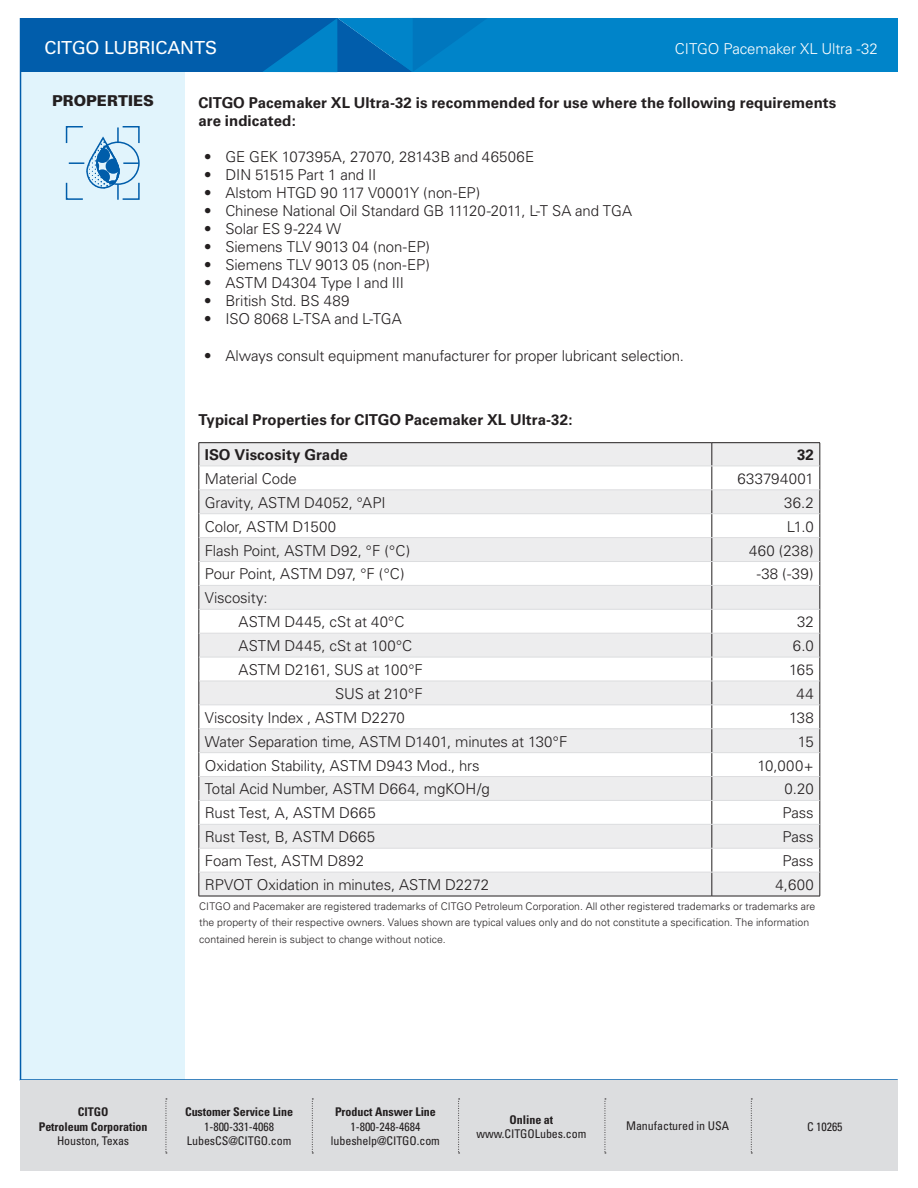
<style>
.page{position:relative;width:918px;height:1188px;background:#fff}
.page>*{position:absolute;margin:0;border:0;box-sizing:border-box;transform-origin:0 0}
.Headers{font:18px "Univers";letter-spacing:-.01em;color:#fff}
.t1{font:300 15px "Univers";letter-spacing:-.01em;color:#231f20}
.Disclaimers{font:700 15px/18px "Univers";letter-spacing:.005em;color:#231f20}
.t2{font:300 15px "Univers";letter-spacing:.01em;color:#231f20}
.Headers-2{font:300 15px "Univers";letter-spacing:-.01em;color:#fff}
.Headers-3{font:900 15px "Univers";color:#231f20}
.t3{font:300 15px "Univers";letter-spacing:.02em;color:#231f20}
.t4{font:condensed 12px/14.4px "Univers";letter-spacing:-.005em;color:#231f20;text-align:center}
.t5{font:700 condensed 12px/14.4px "Univers";letter-spacing:-.005em;color:#231f20;text-align:center}
.Disclaimers-2{font:300 10.5px/16.5px "Univers";letter-spacing:.005em;color:#231f20}
.s1{font-weight:400}
.s2{font-weight:700}
</style>
<div class="page">
<svg style="left:200px;top:443px;width:620px;height:453px;fill:#ededee"></svg>
<hr style="left:199px;top:442px;width:513px;height:1px;background:#231f20">
<hr style="left:712px;top:442px;width:108px;height:1px;background:#231f20">
<svg style="left:199px;top:443px;width:1px;height:453px"></svg>
<svg style="left:712px;top:443px;width:1px;height:453px"></svg>
<svg style="left:820px;top:443px;width:1px;height:453px"></svg>
<hr style="left:199px;top:896px;width:513px;height:1px;background:#231f20">
<hr style="left:712px;top:896px;width:108px;height:1px;background:#231f20">
<hr style="left:199px;top:466px;width:513px;height:1px;background:#dcdddf">
<hr style="left:712px;top:466px;width:108px;height:1px;background:#dcdddf">
<hr style="left:199px;top:490px;width:513px;height:1px;background:#dcdddf">
<hr style="left:712px;top:490px;width:108px;height:1px;background:#dcdddf">
<hr style="left:199px;top:513px;width:513px;height:1px;background:#dcdddf">
<hr style="left:712px;top:513px;width:108px;height:1px;background:#dcdddf">
<hr style="left:199px;top:537px;width:513px;height:1px;background:#dcdddf">
<hr style="left:712px;top:537px;width:108px;height:1px;background:#dcdddf">
<hr style="left:199px;top:561px;width:513px;height:1px;background:#dcdddf">
<hr style="left:712px;top:561px;width:108px;height:1px;background:#dcdddf">
<hr style="left:199px;top:585px;width:513px;height:1px;background:#dcdddf">
<hr style="left:712px;top:585px;width:108px;height:1px;background:#dcdddf">
<hr style="left:199px;top:609px;width:513px;height:1px;background:#dcdddf">
<hr style="left:712px;top:609px;width:108px;height:1px;background:#dcdddf">
<hr style="left:199px;top:633px;width:513px;height:1px;background:#dcdddf">
<hr style="left:712px;top:633px;width:108px;height:1px;background:#dcdddf">
<hr style="left:199px;top:657px;width:513px;height:1px;background:#dcdddf">
<hr style="left:712px;top:657px;width:108px;height:1px;background:#dcdddf">
<hr style="left:199px;top:681px;width:513px;height:1px;background:#dcdddf">
<hr style="left:712px;top:681px;width:108px;height:1px;background:#dcdddf">
<hr style="left:199px;top:705px;width:513px;height:1px;background:#dcdddf">
<hr style="left:712px;top:705px;width:108px;height:1px;background:#dcdddf">
<hr style="left:199px;top:729px;width:513px;height:1px;background:#dcdddf">
<hr style="left:712px;top:729px;width:108px;height:1px;background:#dcdddf">
<hr style="left:199px;top:752px;width:513px;height:1px;background:#dcdddf">
<hr style="left:712px;top:752px;width:108px;height:1px;background:#dcdddf">
<hr style="left:199px;top:776px;width:513px;height:1px;background:#dcdddf">
<hr style="left:712px;top:776px;width:108px;height:1px;background:#dcdddf">
<hr style="left:199px;top:800px;width:513px;height:1px;background:#dcdddf">
<hr style="left:712px;top:800px;width:108px;height:1px;background:#dcdddf">
<hr style="left:199px;top:824px;width:513px;height:1px;background:#dcdddf">
<hr style="left:712px;top:824px;width:108px;height:1px;background:#dcdddf">
<hr style="left:199px;top:848px;width:513px;height:1px;background:#dcdddf">
<hr style="left:712px;top:848px;width:108px;height:1px;background:#dcdddf">
<hr style="left:199px;top:872px;width:513px;height:1px;background:#dcdddf">
<hr style="left:712px;top:872px;width:108px;height:1px;background:#dcdddf">
<div style="left:21px;top:65px;width:164px;height:1015px;background:#e1f4fc"></div>
<hr style="left:20px;top:18px;width:1px;height:1062px;background:#015dab">
<hr style="left:20px;top:1079px;width:878px;height:2px;background:#015dab">
<div style="left:21px;top:18px;width:316px;height:54px;background:#015dab"></div>
<div style="left:396px;top:18px;width:502px;height:54px;background:#0084c9"></div>
<svg style="left:263px;top:18px;width:223px;height:54px"></svg>
<svg style="left:66px;top:126px;width:74px;height:74px"></svg>
<div style="left:20px;top:1081px;width:878px;height:90px;background:#dcdddf"></div>
<svg style="left:751px;top:1099px;width:1px;height:55px"></svg>
<svg style="left:605px;top:1099px;width:1px;height:55px"></svg>
<svg style="left:458px;top:1099px;width:2px;height:55px"></svg>
<svg style="left:312px;top:1099px;width:1px;height:55px"></svg>
<svg style="left:166px;top:1099px;width:1px;height:55px"></svg>
<p class="Headers" style="left:45px;top:37px;width:174px">CITGO LUBRICANTS</p>
<p class="Headers-2" style="left:675px;top:40px;width:204px">CITGO Pacemaker XL Ultra -32</p>
<p class="Headers-3" style="left:52px;top:92px;width:103px">PROPERTIES</p>
<p class="Disclaimers" style="left:198px;top:94px;width:639px">CITGO Pacemaker XL Ultra-32 is recommended for use where the following requirements are indicated:</p>
<p class="t1" style="left:205px;top:148px;width:331px"><span class="s1">•</span> GE GEK 107395A, 27070, 28143B and 46506E</p>
<p class="t1" style="left:205px;top:166px;width:173px"><span class="s1">•</span> DIN 51515 Part 1 and II</p>
<p class="t1" style="left:205px;top:184px;width:277px"><span class="s1">•</span> Alstom HTGD 90 117 V0001Y (non-EP)</p>
<p class="t1" style="left:205px;top:202px;width:428px"><span class="s1">•</span> Chinese National Oil Standard GB 11120-2011, L-T SA and TGA</p>
<p class="t1" style="left:205px;top:220px;width:138px"><span class="s1">•</span> Solar ES 9-224 W</p>
<p class="t1" style="left:205px;top:238px;width:226px"><span class="s1">•</span> Siemens TLV 9013 04 (non-EP)</p>
<p class="t1" style="left:205px;top:256px;width:226px"><span class="s1">•</span> Siemens TLV 9013 05 (non-EP)</p>
<p class="t1" style="left:205px;top:274px;width:200px"><span class="s1">•</span> ASTM D4304 Type I and III</p>
<p class="t1" style="left:205px;top:292px;width:146px"><span class="s1">•</span> British Std. BS 489</p>
<p class="t1" style="left:205px;top:310px;width:198px"><span class="s1">•</span> ISO 8068 L-TSA and L-TGA</p>
<p class="t1" style="left:205px;top:346px;width:480px"><span class="s1">•</span> Always consult equipment manufacturer for proper lubricant selection.</p>
<p class="Disclaimers" style="left:199px;top:411px;width:376px">Typical Properties for CITGO Pacemaker XL Ultra-32:</p>
<p class="Disclaimers" style="left:205px;top:446px;width:145px">ISO Viscosity Grade</p>
<p class="Disclaimers" style="left:797px;top:446px;width:18px">32</p>
<p class="t1" style="left:205px;top:469px;width:93px">Material Code</p>
<p class="t3" style="left:737px;top:469px;width:78px">633794001</p>
<p class="t1" style="left:205px;top:493px;width:182px">Gravity, ASTM D4052, °API</p>
<p class="t1" style="left:784px;top:493px;width:31px">36.2</p>
<p class="t1" style="left:205px;top:517px;width:133px">Color, ASTM D1500</p>
<p class="t1" style="left:787px;top:517px;width:28px">L1.0</p>
<p class="t1" style="left:205px;top:541px;width:207px">Flash Point, ASTM D92, °F (°C)</p>
<p class="t1" style="left:749px;top:541px;width:66px">460 (238)</p>
<p class="t1" style="left:205px;top:565px;width:201px">Pour Point, ASTM D97, °F (°C)</p>
<p class="t1" style="left:757px;top:565px;width:59px">-38 (-39)</p>
<p class="t1" style="left:205px;top:589px;width:64px">Viscosity:</p>
<p class="t2" style="left:239px;top:613px;width:167px">ASTM D445, cSt at 40°C</p>
<p class="t1" style="left:797px;top:613px;width:18px">32</p>
<p class="t2" style="left:239px;top:637px;width:175px">ASTM D445, cSt at 100°C</p>
<p class="t1" style="left:793px;top:637px;width:22px">6.0</p>
<p class="t1" style="left:239px;top:661px;width:186px">ASTM D2161, SUS at 100°F</p>
<p class="t1" style="left:789px;top:661px;width:26px">165</p>
<p class="t1" style="left:335px;top:685px;width:89px">SUS at 210°F</p>
<p class="t1" style="left:797px;top:685px;width:19px">44</p>
<p class="t1" style="left:205px;top:708px;width:202px">Viscosity Index , ASTM D2270</p>
<p class="t1" style="left:789px;top:708px;width:26px">138</p>
<p class="t1" style="left:205px;top:732px;width:364px">Water Separation time, ASTM D1401, minutes at 130°F</p>
<p class="t1" style="left:798px;top:732px;width:17px">15</p>
<p class="t1" style="left:205px;top:756px;width:276px">Oxidation Stability, ASTM D943 Mod., hrs</p>
<p class="t1" style="left:758px;top:756px;width:58px">10,000+</p>
<p class="t1" style="left:205px;top:780px;width:287px">Total Acid Number, ASTM D664, mgKOH/g</p>
<p class="t1" style="left:785px;top:780px;width:31px">0.20</p>
<p class="t1" style="left:205px;top:804px;width:172px">Rust Test, A, ASTM D665</p>
<p class="t1" style="left:783px;top:804px;width:33px">Pass</p>
<p class="t1" style="left:205px;top:828px;width:172px">Rust Test, B, ASTM D665</p>
<p class="t1" style="left:783px;top:828px;width:33px">Pass</p>
<p class="t1" style="left:205px;top:852px;width:161px">Foam Test, ASTM D892</p>
<p class="t1" style="left:783px;top:852px;width:33px">Pass</p>
<p class="t1" style="left:205px;top:876px;width:286px">RPVOT Oxidation in minutes, ASTM D2272</p>
<p class="t1" style="left:776px;top:876px;width:40px">4,600</p>
<p class="Disclaimers-2" style="left:199px;top:898px;width:618px">CITGO and Pacemaker are registered trademarks of CITGO Petroleum Corporation. All other registered trademarks or trademarks are the property of their respective owners. Values shown are typical values only and do not constitute a specification. The information contained herein is subject to change without notice.</p>
<p class="t5" style="left:39px;top:1105px;width:110px">CITGO<br>Petroleum Corporation<br><span class="s1">Houston, Texas</span></p>
<p class="t5" style="left:185px;top:1105px;width:110px">Customer Service Line</p>
<p class="t4" style="left:204px;top:1119px;width:71px">1-800-331-4068</p>
<p class="t4" style="left:187px;top:1134px;width:106px">LubesCS@CITGO.com</p>
<p class="t4" style="left:331px;top:1105px;width:111px"><span class="s2">Product Answer Line<br></span>1-800-248-4684 lubeshelp@CITGO.com</p>
<p class="t4" style="left:476px;top:1112px;width:111px"><span class="s2">Online at </span>www.CITGOLubes.com</p>
<p class="t4" style="left:807px;top:1119px;width:37px">C 10265</p>
<p class="t4" style="left:626px;top:1119px;width:104px">Manufactured in USA</p>
</div>
